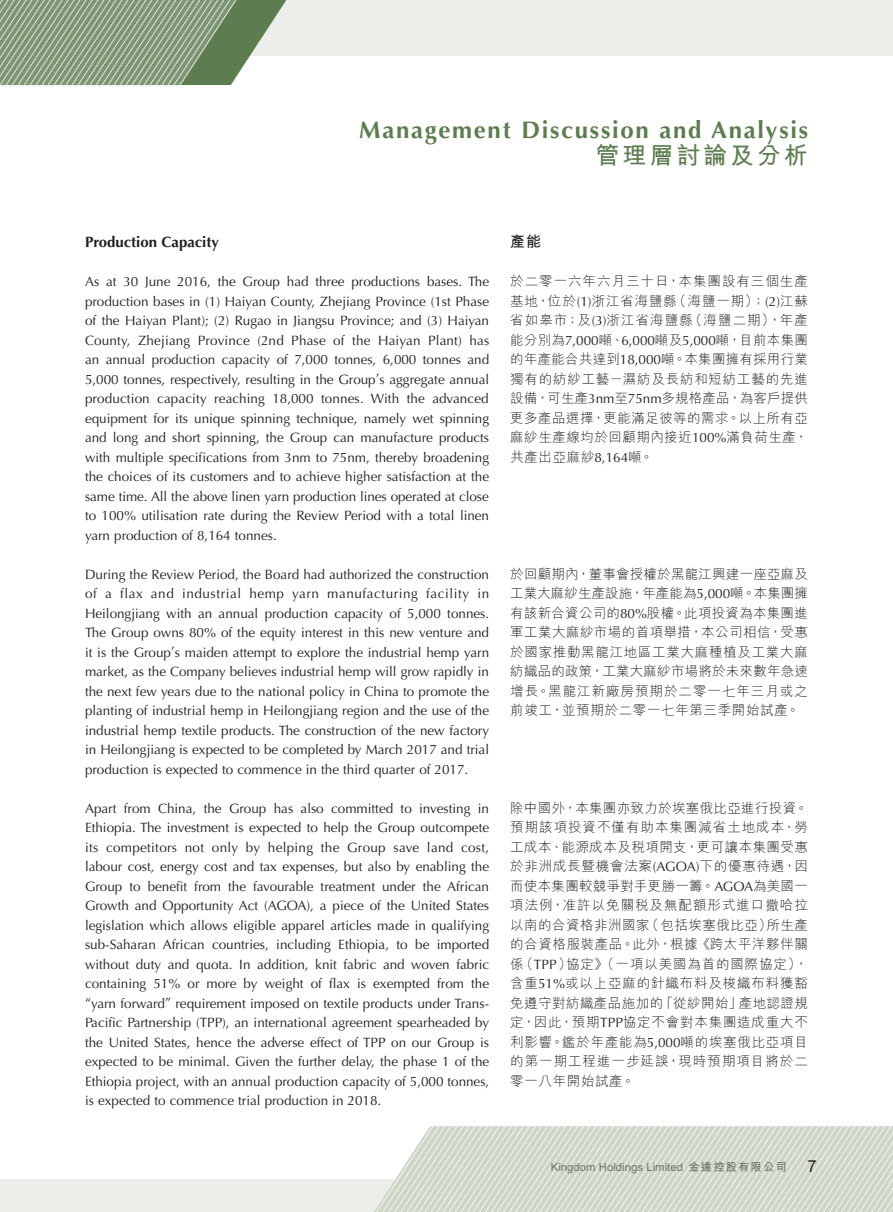
<style>
.page{position:relative;width:893px;height:1212px;background:#fff}
.page>*{position:absolute;margin:0;border:0;box-sizing:border-box;transform-origin:0 0}
.t1{font:700 24px "Optima LT Std";letter-spacing:.07em;color:#5d7d51}
.t2{font:700 24px "M Hei HK";letter-spacing:.12em;color:#5d7d51}
.t3{font:700 16.5px "M Hei HK";color:#231f20}
.Heading_2{font:700 15px "Optima LT Std";color:#231f20}
.C_Heading_2{font:700 15px "M Hei HK";color:#231f20}
.Body_Text{font:13.5px/19.5px "Optima LT Std";color:#231f20;text-align:justify}
.C_Body_Text{font:300 13.5px/19.5px "M Hei HK";letter-spacing:.05em;color:#231f20;text-align:justify}
.t4{font:700 11.25px "M Hei HK";letter-spacing:.005em;color:#6a7168}
.s1{font-family:"Optima LT Std";font-weight:400}
</style>
<div class="page">
<div style="left:0;top:0;width:893px;height:55px;background:#edeee9"></div>
<div style="left:0;top:1179px;width:893px;height:33px;background:#edeee9"></div>
<svg style="left:0;top:0;width:286px;height:85px;background:#90a588"></svg>
<svg style="left:376px;top:1126px;width:517px;height:86px;background:#d7ddd2"></svg>
<h1 class="t1" style="left:359px;top:116px;width:450px">Management Discussion and Analysis</h1>
<h1 class="t2" style="left:596px;top:138px;width:214px">管理層討論及分析</h1>
<p class="Heading_2" style="left:85px;top:233px;width:135px">Production Capacity</p>
<p class="Body_Text" style="left:85px;top:272px;width:406px">As at 30 June 2016, the Group had three productions bases. The production bases in (1) Haiyan County, Zhejiang Province (1st Phase of the Haiyan Plant); (2) Rugao in Jiangsu Province; and (3) Haiyan County, Zhejiang Province (2nd Phase of the Haiyan Plant) has an annual production capacity of 7,000 tonnes, 6,000 tonnes and 5,000 tonnes, respectively, resulting in the Group’s aggregate annual production capacity reaching 18,000 tonnes. With the advanced equipment for its unique spinning technique, namely wet spinning and long and short spinning, the Group can manufacture products with multiple specifications from 3nm to 75nm, thereby broadening the choices of its customers and to achieve higher satisfaction at the same time. All the above linen yarn production lines operated at close to 100% utilisation rate during the Review Period with a total linen yarn production of 8,164 tonnes.</p>
<p class="Body_Text" style="left:85px;top:565px;width:406px">During the Review Period, the Board had authorized the construction of a flax and industrial hemp yarn manufacturing facility in Heilongjiang with an annual production capacity of 5,000 tonnes.<br>The Group owns 80% of the equity interest in this new venture and it is the Group’s maiden attempt to explore the industrial hemp yarn market, as the Company believes industrial hemp will grow rapidly in the next few years due to the national policy in China to promote the planting of industrial hemp in Heilongjiang region and the use of the industrial hemp textile products. The construction of the new factory in Heilongjiang is expected to be completed by March 2017 and trial production is expected to commence in the third quarter of 2017.</p>
<p class="Body_Text" style="left:85px;top:798px;width:406px">Apart from China, the Group has also committed to investing in Ethiopia. The investment is expected to help the Group outcompete its competitors not only by helping the Group save land cost, labour cost, energy cost and tax expenses, but also by enabling the Group to benefit from the favourable treatment under the African Growth and Opportunity Act (AGOA), a piece of the United States legislation which allows eligible apparel articles made in qualifying sub-Saharan African countries, including Ethiopia, to be imported without duty and quota. In addition, knit fabric and woven fabric containing 51% or more by weight of flax is exempted from the “yarn forward” requirement imposed on textile products under Trans-Pacific Partnership (TPP), an international agreement spearheaded by the United States, hence the adverse effect of TPP on our Group is expected to be minimal. Given the further delay, the phase 1 of the Ethiopia project, with an annual production capacity of 5,000 tonnes, is expected to commence trial production in 2018.</p>
<p class="C_Heading_2" style="left:510px;top:231px;width:32px">產能</p>
<p class="C_Body_Text" style="left:510px;top:271px;width:299px">於二零一六年六月三十日，本集團設有三個生產基地，位於<span class="s1">(1)</span>浙江省海鹽縣（海鹽一期）；<span class="s1">(2)</span>江蘇省如皋市；及<span class="s1">(3)</span>浙江省海鹽縣（海鹽二期），年產能分別為<span class="s1">7,000</span>噸、<span class="s1">6,000</span>噸及<span class="s1">5,000</span>噸，目前本集團的年產能合共達到<span class="s1">18,000</span>噸。本集團擁有採用行業獨有的紡紗工藝－濕紡及長紡和短紡工藝的先進設備，可生產<span class="s1">3nm</span>至<span class="s1">75nm</span>多規格產品，為客戶提供更多產品選擇，更能滿足彼等的需求。以上所有亞麻紗生產線均於回顧期內接近<span class="s1">100%</span>滿負荷生產，共產出亞麻紗<span class="s1">8,164</span>噸。</p>
<p class="C_Body_Text" style="left:510px;top:564px;width:299px">於回顧期內，董事會授權於黑龍江興建一座亞麻及工業大麻紗生產設施，年產能為<span class="s1">5,000</span>噸。本集團擁有該新合資公司的<span class="s1">80%</span>股權。此項投資為本集團進軍工業大麻紗市場的首項舉措，本公司相信，受惠於國家推動黑龍江地區工業大麻種植及工業大麻紡織品的政策，工業大麻紗市場將於未來數年急速增長。黑龍江新廠房預期於二零一七年三月或之前竣工，並預期於二零一七年第三季開始試產。</p>
<p class="C_Body_Text" style="left:510px;top:798px;width:299px">除中國外，本集團亦致力於埃塞俄比亞進行投資。預期該項投資不僅有助本集團減省土地成本、勞工成本、能源成本及稅項開支，更可讓本集團受惠於非洲成長暨機會法案<span class="s1">(AGOA)</span>下的優惠待遇，因而使本集團較競爭對手更勝一籌。<span class="s1">AGOA</span>為美國一項法例，准許以免關稅及無配額形式進口撒哈拉以南的合資格非洲國家（包括埃塞俄比亞）所生產的合資格服裝產品。此外，根據《跨太平洋夥伴關係（<span class="s1">TPP</span>）協定》（一項以美國為首的國際協定），含重<span class="s1">51%</span>或以上亞麻的針織布料及梭織布料獲豁免遵守對紡織產品施加的「從紗開始」產地認證規定，因此，預期<span class="s1">TPP</span>協定不會對本集團造成重大不利影響。鑑於年產能為<span class="s1">5,000</span>噸的埃塞俄比亞項目的第一期工程進一步延誤，現時預期項目將於二零一八年開始試產。</p>
<p class="t4" style="left:551px;top:1158px;width:237px">Kingdom Holdings Limited 金達控股有限公司</p>
<p class="t3" style="left:807px;top:1153px;width:11px">7</p>
</div>
